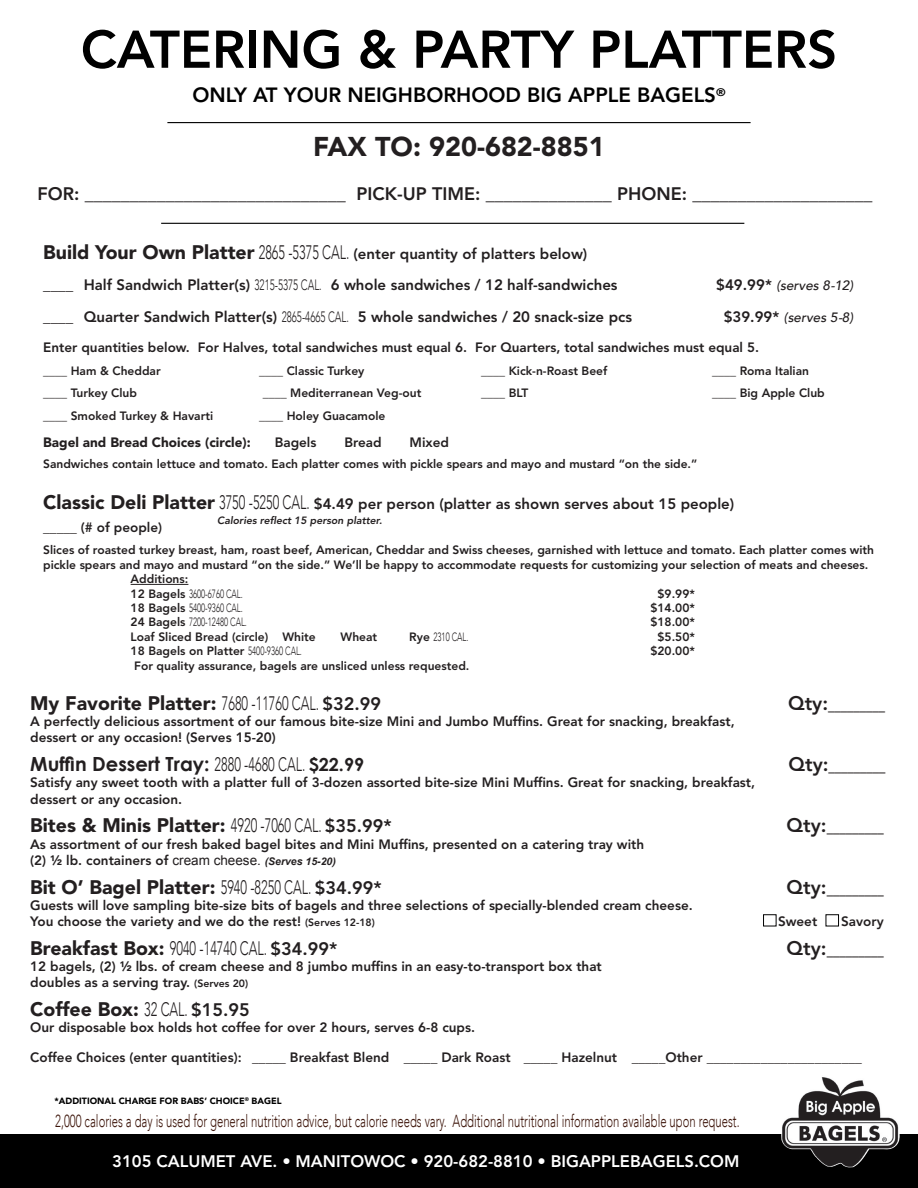
<style>
.page{position:relative;width:918px;height:1188px;background:#fff}
.page>*{position:absolute;margin:0;border:0;box-sizing:border-box;transform-origin:0 0}
.t1{font:800 52.5px "Avenir LT Std";color:#000}
.t2{font:900 27px "Avenir LT Std";color:#231f20}
.t3{font:800 20.55px "Avenir LT Std";color:#000}
.t4{font:900 19.5px "Avenir LT Std";color:#231f20}
.t5{font:800 19.5px "Avenir LT Std";color:#231f20}
.t6{font:700 19.5px "Century Gothic";color:#231f20}
.t7{font:300 19.5px "Avenir LT";color:#231f20;scale:.65 1}
.t8{font:800 18px "Avenir LT Std";color:#231f20}
.t9{font:300 17.4px "Avenir LT";color:#3c1409;scale:.65 1}
.t10{font:800 16.65px "Avenir LT Std";color:#fff}
.t11{font:800 15px/31.5px "Avenir LT Std";color:#231f20}
.t12{font:800 13.5px/16.2px "Avenir LT Std";color:#231f20}
.t13{font:italic 500 13.5px "Avenir LT";color:#231f20}
.t14{font:900 13.5px "Avenir LT Std";color:#231f20}
.t15{font:800 12px "Avenir LT Std";color:#231f20}
.t16{font:300 12px "Avenir LT";color:#231f20;scale:.65 1}
.t17{font:800 10.5px "Avenir LT Std";color:#231f20}
.t18{font:900 9px "Avenir LT Std";color:#000}
.s1{font-weight:900;font-size:19.5px}
.s2{font-family:"Avenir LT";font-weight:300;font-size:19.5px}
.s3{font-family:"Avenir LT";font-weight:300}
.s4{font-family:"Avenir LT Std";font-weight:800;font-style:normal;font-size:15px}
.s5{font-family:"Avenir LT Std";font-weight:800}
.s6{font-weight:800;font-size:18px}
.s7{font-size:18px}
.s8{color:#242424}
.s9{font-family:"Arial";font-weight:400}
.s10{font-family:"Arial";font-weight:700;font-style:italic;font-size:10.5px}
.s11{font-size:10.5px}
.s12{font-family:"Avenir LT Std";font-weight:900}
.s13{font-family:"Avenir LT Std";font-weight:800;font-size:18px}
</style>
<div class="page">
<div style="left:0;top:1134px;width:918px;height:54px;background:#000"></div>
<img style="left:781px;top:1077px;width:45px;height:83px">
<hr style="left:167px;top:122px;width:584px;height:1px;background:#000">
<hr style="left:161px;top:223px;width:583px;height:1px;background:#000">
<hr style="left:131px;top:584px;width:57px;height:1px;background:#231f20">
<h1 class="t1" style="left:81px;top:18px;width:758px">CATERING &amp; PARTY PLATTERS</h1>
<h3 class="t3" style="left:192px;top:83px;width:535px">ONLY AT YOUR NEIGHBORHOOD BIG APPLE BAGELS<sup>®</sup></h3>
<h2 class="t2" style="left:313px;top:131px;width:293px">FAX TO: 920-682-8851</h2>
<h3 class="t8" style="left:38px;top:184px;width:836px">FOR: _____________________________ PICK-UP TIME: ______________ PHONE: ____________________</h3>
<p class="t11" style="left:43px;top:238px;width:576px"><span class="s1">Build Your Own Platter</span> <span class="s2">2865 -5375 CAL.</span> (enter quantity of platters below) ____ Half Sandwich Platter(s) <span class="s3">3215-5375 CAL.</span> 6 whole sandwiches / 12 half-sandwiches</p>
<p class="t13" style="left:716px;top:278px;width:139px"><span class="s4">$49.99*</span> (serves 8-12)</p>
<p class="t11" style="left:43px;top:301px;width:590px">____ Quarter Sandwich Platter(s) <span class="s3">2865-4665 CAL.</span> 5 whole sandwiches / 20 snack-size pcs</p>
<p class="t13" style="left:724px;top:309px;width:131px"><span class="s4">$39.99*</span> (serves 5-8)</p>
<p class="t12" style="left:43px;top:339px;width:717px">Enter quantities below. For Halves, total sandwiches must equal 6. For Quarters, total sandwiches must equal 5.</p>
<p class="t15" style="left:43px;top:364px;width:119px">____ Ham &amp; Cheddar</p>
<p class="t15" style="left:259px;top:364px;width:107px">____ Classic Turkey</p>
<p class="t15" style="left:481px;top:364px;width:128px">____ Kick-n-Roast Beef</p>
<p class="t15" style="left:712px;top:364px;width:98px">____ Roma Italian</p>
<p class="t15" style="left:43px;top:386px;width:95px">____ Turkey Club</p>
<p class="t15" style="left:263px;top:386px;width:160px">____ Mediterranean Veg-out</p>
<p class="t15" style="left:481px;top:386px;width:49px">____ BLT</p>
<p class="t15" style="left:712px;top:386px;width:114px">____ Big Apple Club</p>
<p class="t15" style="left:43px;top:409px;width:172px">____ Smoked Turkey &amp; Havarti</p>
<p class="t15" style="left:259px;top:409px;width:128px">____ Holey Guacamole</p>
<p class="t14" style="left:43px;top:434px;width:209px">Bagel and Bread Choices (circle):</p>
<p class="t12" style="left:275px;top:434px;width:43px">Bagels</p>
<p class="t12" style="left:344px;top:434px;width:39px">Bread</p>
<p class="t12" style="left:410px;top:434px;width:41px">Mixed</p>
<p class="t15" style="left:43px;top:457px;width:656px">Sandwiches contain lettuce and tomato. Each platter comes with pickle spears and mayo and mustard “on the side.”</p>
<p class="t11" style="left:43px;top:488px;width:693px"><span class="s1">Classic Deli Platter</span> <span class="s2">3750 -5250 CAL.</span> $4.49 per person (platter as shown serves about 15 people)</p>
<p class="t12" style="left:43px;top:519px;width:120px">_____ (# of people)</p>
<p class="t15" style="left:43px;top:543px;width:833px">Slices of roasted turkey breast, ham, roast beef, American, Cheddar and Swiss cheeses, garnished with lettuce and tomato. Each platter comes with</p>
<p class="t15" style="left:43px;top:558px;width:827px">pickle spears and mayo and mustard “on the side.” We’ll be happy to accommodate requests for customizing your selection of meats and cheeses.</p>
<p class="t15" style="left:131px;top:572px;width:59px">Additions:</p>
<p class="t16" style="left:131px;top:586px;width:174px"><span class="s5">12 Bagels</span> 3600-6760 CAL.</p>
<p class="t15" style="left:657px;top:586px;width:39px">$9.99*</p>
<p class="t16" style="left:131px;top:601px;width:174px"><span class="s5">18 Bagels</span> 5400-9360 CAL.</p>
<p class="t15" style="left:650px;top:601px;width:46px">$14.00*</p>
<p class="t16" style="left:131px;top:615px;width:180px"><span class="s5">24 Bagels</span> 7200-12480 CAL.</p>
<p class="t15" style="left:650px;top:615px;width:46px">$18.00*</p>
<p class="t15" style="left:131px;top:630px;width:187px">Loaf Sliced Bread (circle) White</p>
<p class="t15" style="left:341px;top:630px;width:38px">Wheat</p>
<p class="t16" style="left:409px;top:630px;width:93px"><span class="s5">Rye</span> 2310 CAL.</p>
<p class="t15" style="left:657px;top:630px;width:39px">$5.50*</p>
<p class="t15" style="left:131px;top:644px;width:173px">18 Bagels on Platter <span class="s3">5400-9360 CAL.</span></p>
<p class="t15" style="left:650px;top:644px;width:46px">$20.00*</p>
<p class="t15" style="left:134px;top:658px;width:337px">For quality assurance, bagels are unsliced unless requested.</p>
<h3 class="t4" style="left:30px;top:691px;width:352px">My Favorite Platter: <span class="s3">7680 -11760 CAL.</span> <span class="s6">$32.99</span></h3>
<h3 class="t5" style="left:788px;top:692px;width:99px">Qty:_________</h3>
<p class="t12" style="left:30px;top:713px;width:706px">A perfectly delicious assortment of our famous bite-size Mini and Jumbo Muffins. Great for snacking, breakfast, dessert or any occasion! (Serves 15-20)</p>
<h3 class="t6" style="left:30px;top:749px;width:335px">Muffin Dessert Tray: <span class="s3">2880 -4680 CAL.</span> <span class="s7">$22.99</span></h3>
<h3 class="t5" style="left:788px;top:753px;width:99px">Qty:_________</h3>
<p class="t12" style="left:30px;top:775px;width:726px">Satisfy any sweet tooth with a platter full of 3-dozen assorted bite-size Mini Muffins. Great for snacking, breakfast, dessert or any occasion.</p>
<h3 class="t4" style="left:30px;top:814px;width:363px">Bites &amp; Minis Platter: <span class="s3">4920 -7060 CAL.</span> <span class="s6">$35.99*</span></h3>
<h3 class="t5" style="left:787px;top:814px;width:99px">Qty:_________</h3>
<p class="t12" style="left:30px;top:836px;width:615px">As assortment of our fresh baked bagel bites and Mini Muffins<span class="s8">,</span> presented on a catering tray with (2) ½ lb. containers of <span class="s9">cream cheese.</span> <span class="s10">(Serves 15-20)</span></p>
<h3 class="t4" style="left:30px;top:875px;width:353px">Bit O’ Bagel Platter: <span class="s3">5940 -8250 CAL.</span> <span class="s6">$34.99*</span></h3>
<h3 class="t5" style="left:787px;top:875px;width:99px">Qty:_________</h3>
<p class="t12" style="left:30px;top:897px;width:664px">Guests will love sampling bite-size bits of bagels and three selections of specially-blended cream cheese.<br>You choose the variety and we do the rest! <span class="s11">(Serves 12-18)</span></p>
<p class="t17" style="left:217px;top:514px;width:168px">Calories reflect 15 person platter.</p>
<p class="t12" style="left:778px;top:913px;width:41px">Sweet</p>
<p class="t12" style="left:841px;top:913px;width:44px">Savory</p>
<h3 class="t7" style="left:30px;top:937px;width:474px"><span class="s12">Breakfast Box:</span> 9040 -14740 CAL. <span class="s13">$34.99*</span></h3>
<h3 class="t5" style="left:787px;top:936px;width:99px">Qty:_________</h3>
<p class="t12" style="left:30px;top:958px;width:573px">12 bagels, (2) ½ lbs. of cream cheese and 8 jumbo muffins in an easy-to-transport box that doubles as a serving tray. <span class="s11">(Serves 20)</span></p>
<h3 class="t4" style="left:30px;top:997px;width:221px">Coffee Box: <span class="s3">32 CAL.</span> <span class="s6">$15.95</span></h3>
<p class="t12" style="left:30px;top:1019px;width:446px">Our disposable box holds hot coffee for over 2 hours, serves 6-8 cups.</p>
<p class="t12" style="left:30px;top:1049px;width:833px">Coffee Choices (enter quantities): _____ Breakfast Blend _____ Dark Roast _____ Hazelnut _____Other _______________________</p>
<p class="t18" style="left:55px;top:1096px;width:228px">*ADDITIONAL CHARGE FOR BABS’ CHOICE<sup>®</sup> BAGEL</p>
<p class="t9" style="left:55px;top:1111px;width:1054px">2,000 calories a day is used for general nutrition advice, but calorie needs vary. Additional nutritional information available upon request.</p>
<p class="t10" style="left:112px;top:1151px;width:629px">3105 CALUMET AVE. • MANITOWOC • 920-682-8810 • BIGAPPLEBAGELS.COM</p>
</div>
